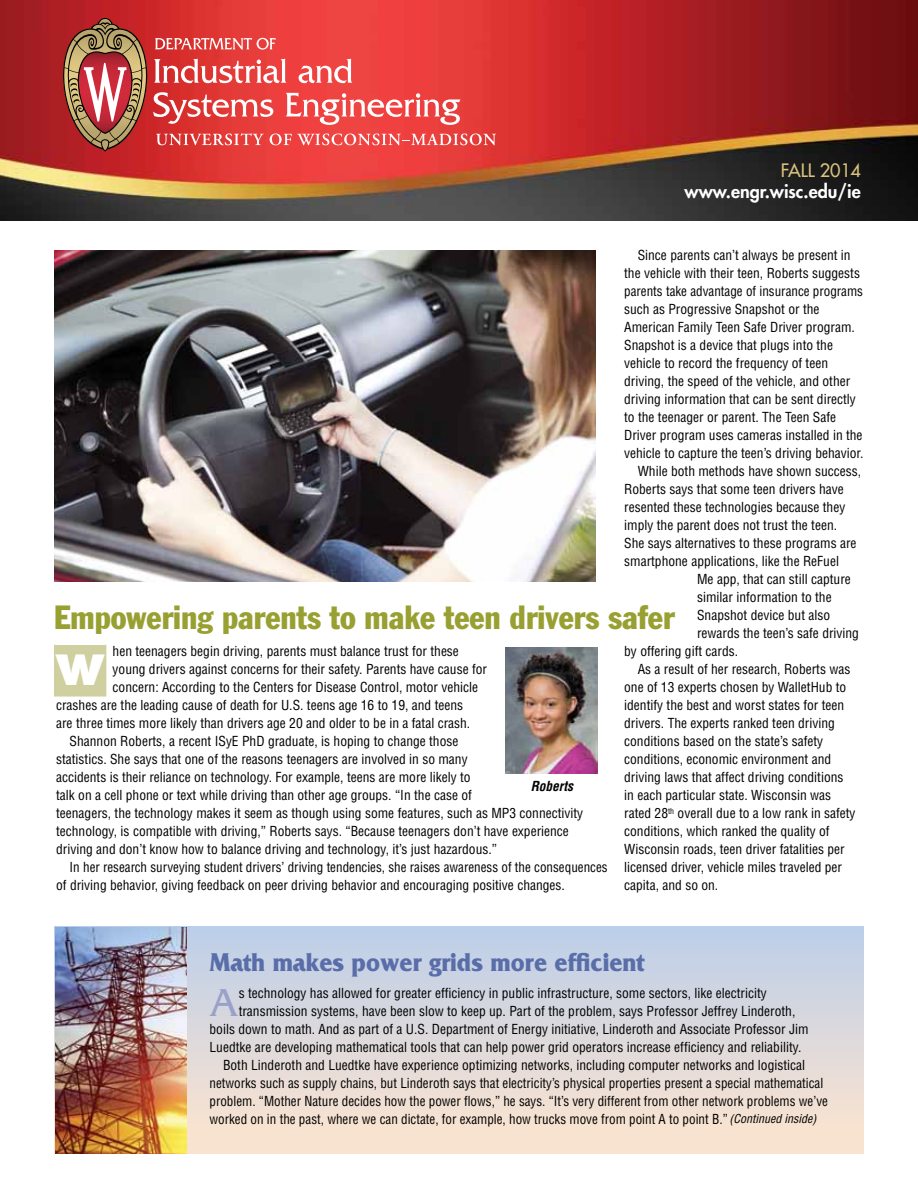
<style>
.page{position:relative;width:918px;height:1188px;background:#fff}
.page>*{position:absolute;margin:0;border:0;box-sizing:border-box;transform-origin:0 0}
.Body_Text{font:40.8px "Friz Quadrata";color:#9aa1c9}
.t1{font:800 40.5px "Futura";color:#fff}
.Body_Text-2{font:condensed 33px "Franklin Gothic";color:#98a032}
.t2{font:700 27px "Friz Quadrata";color:#596da9;scale:.9 1}
.Body_Text-3{font:800 18px "Futura";color:#fff}
.t3{font:18px "Futura";color:#dac37e}
.Body_Text-4{font:condensed 13.5px/18px "Helvetica";color:#000}
.t4{font:italic 700 condensed 13.5px "Helvetica";color:#000}
.Body_Text-5{font:italic condensed 12px "Helvetica";color:#000}
</style>
<div class="page">
<img style="left:0;top:0;width:918px;height:220px">
<svg style="left:62px;top:18px;width:434px;height:134px;background:#db524e"></svg>
<img style="left:54px;top:251px;width:542px;height:331px">
<div style="left:55px;top:645px;width:51px;height:51px;background:#cfcfa0"></div>
<div style="left:54px;top:644px;width:52px;height:53px;border:2px solid #cfcfa0"></div>
<img style="left:505px;top:647px;width:92px;height:127px">
<div style="left:54px;top:927px;width:810px;height:226px;background:linear-gradient(to bottom,#bccee9,#fee5cf)"></div>
<img style="left:55px;top:928px;width:132px;height:225px">
<p class="t3" style="left:781px;top:159px;width:82px">FALL 2014</p>
<p class="Body_Text-3" style="left:685px;top:179px;width:178px">www.engr.wisc.edu/ie</p>
<p class="Body_Text-4" style="left:624px;top:246px;width:241px;text-indent:14px">Since parents can’t always be present in the vehicle with their teen, Roberts suggests parents take advantage of insurance programs such as Progressive Snapshot or the American Family Teen Safe Driver program.<br>Snapshot is a device that plugs into the vehicle to record the frequency of teen driving, the speed of the vehicle, and other driving information that can be sent directly to the teenager or parent. The Teen Safe Driver program uses cameras installed in the vehicle to capture the teen’s driving behavior.</p>
<p class="Body_Text-4" style="left:638px;top:462px;width:225px">While both methods have shown success,</p>
<p class="Body_Text-4" style="left:624px;top:480px;width:221px">Roberts says that some teen drivers have</p>
<p class="Body_Text-4" style="left:624px;top:498px;width:223px">resented these technologies because they</p>
<p class="Body_Text-4" style="left:624px;top:516px;width:214px">imply the parent does not trust the teen.</p>
<p class="Body_Text-4" style="left:624px;top:534px;width:234px">She says alternatives to these programs are</p>
<p class="Body_Text-4" style="left:624px;top:552px;width:216px">smartphone applications, like the ReFuel</p>
<p class="Body_Text-4" style="left:697px;top:570px;width:155px">Me app, that can still capture</p>
<p class="Body_Text-4" style="left:697px;top:588px;width:136px">similar information to the</p>
<p class="Body_Text-4" style="left:697px;top:606px;width:135px">Snapshot device but also</p>
<p class="Body_Text-4" style="left:697px;top:624px;width:163px">rewards the teen’s safe driving</p>
<p class="Body_Text-4" style="left:624px;top:642px;width:115px">by offering gift cards.</p>
<p class="Body_Text-4" style="left:624px;top:660px;width:233px;text-indent:14px">As a result of her research, Roberts was one of 13 experts chosen by WalletHub to identify the best and worst states for teen drivers. The experts ranked teen driving conditions based on the state’s safety conditions, economic environment and driving laws that affect driving conditions in each particular state. Wisconsin was rated 28<sup>th</sup> overall due to a low rank in safety conditions, which ranked the quality of Wisconsin roads, teen driver fatalities per licensed driver, vehicle miles traveled per capita, and so on.</p>
<p class="Body_Text-2" style="left:54px;top:597px;width:622px">Empowering parents to make teen drivers safer</p>
<p class="Body_Text-4" style="left:113px;top:642px;width:348px">hen teenagers begin driving, parents must balance trust for these</p>
<p class="Body_Text-4" style="left:113px;top:660px;width:376px">young drivers against concerns for their safety. Parents have cause for</p>
<p class="Body_Text-4" style="left:113px;top:678px;width:367px">concern: According to the Centers for Disease Control, motor vehicle</p>
<p class="Body_Text-4" style="left:56px;top:696px;width:409px">crashes are the leading cause of death for U.S. teens age 16 to 19, and teens</p>
<p class="Body_Text-4" style="left:56px;top:714px;width:416px">are three times more likely than drivers age 20 and older to be in a fatal crash.</p>
<p class="Body_Text-4" style="left:56px;top:732px;width:529px;text-indent:14px">Shannon Roberts, a recent ISyE PhD graduate, is hoping to change those<br>statistics. She says that one of the reasons teenagers are involved in so many<br>accidents is their reliance on technology. For example, teens are more likely to<br>talk on a cell phone or text while driving than other age groups. “In the case of<br>teenagers, the technology makes it seem as though using some features, such as MP3 connectivity technology, is compatible with driving,” Roberts says. “Because teenagers don’t have experience driving and don’t know how to balance driving and technology, it’s just hazardous.”</p>
<p class="Body_Text-4" style="left:56px;top:858px;width:553px;text-indent:14px">In her research surveying student drivers’ driving tendencies, she raises awareness of the consequences of driving behavior, giving feedback on peer driving behavior and encouraging positive changes.</p>
<p class="t1" style="left:56px;top:645px;width:51px">W</p>
<p class="t4" style="left:531px;top:778px;width:44px">Roberts</p>
<p class="t2" style="left:210px;top:947px;width:485px">Math makes power grids more efficient</p>
<p class="Body_Text" style="left:209px;top:980px;width:31px">A</p>
<p class="Body_Text-4" style="left:239px;top:984px;width:530px">s technology has allowed for greater efficiency in public infrastructure, some sectors, like electricity</p>
<p class="Body_Text-4" style="left:239px;top:1002px;width:558px">transmission systems, have been slow to keep up. Part of the problem, says Professor Jeffrey Linderoth,</p>
<p class="Body_Text-4" style="left:210px;top:1020px;width:601px">boils down to math. And as part of a U.S. Department of Energy initiative, Linderoth and Associate Professor Jim</p>
<p class="Body_Text-4" style="left:210px;top:1038px;width:593px">Luedtke are developing mathematical tools that can help power grid operators increase efficiency and reliability.</p>
<p class="Body_Text-4" style="left:210px;top:1056px;width:620px;text-indent:14px">Both Linderoth and Luedtke have experience optimizing networks, including computer networks and logistical networks such as supply chains, but Linderoth says that electricity’s physical properties present a special mathematical problem. “Mother Nature decides how the power flows,” he says. “It’s very different from other network problems we’ve worked on in the past, where we can dictate, for example, how trucks move from point A to point B.”</p>
<p class="Body_Text-5" style="left:730px;top:1111px;width:88px">(Continued inside)</p>
</div>
